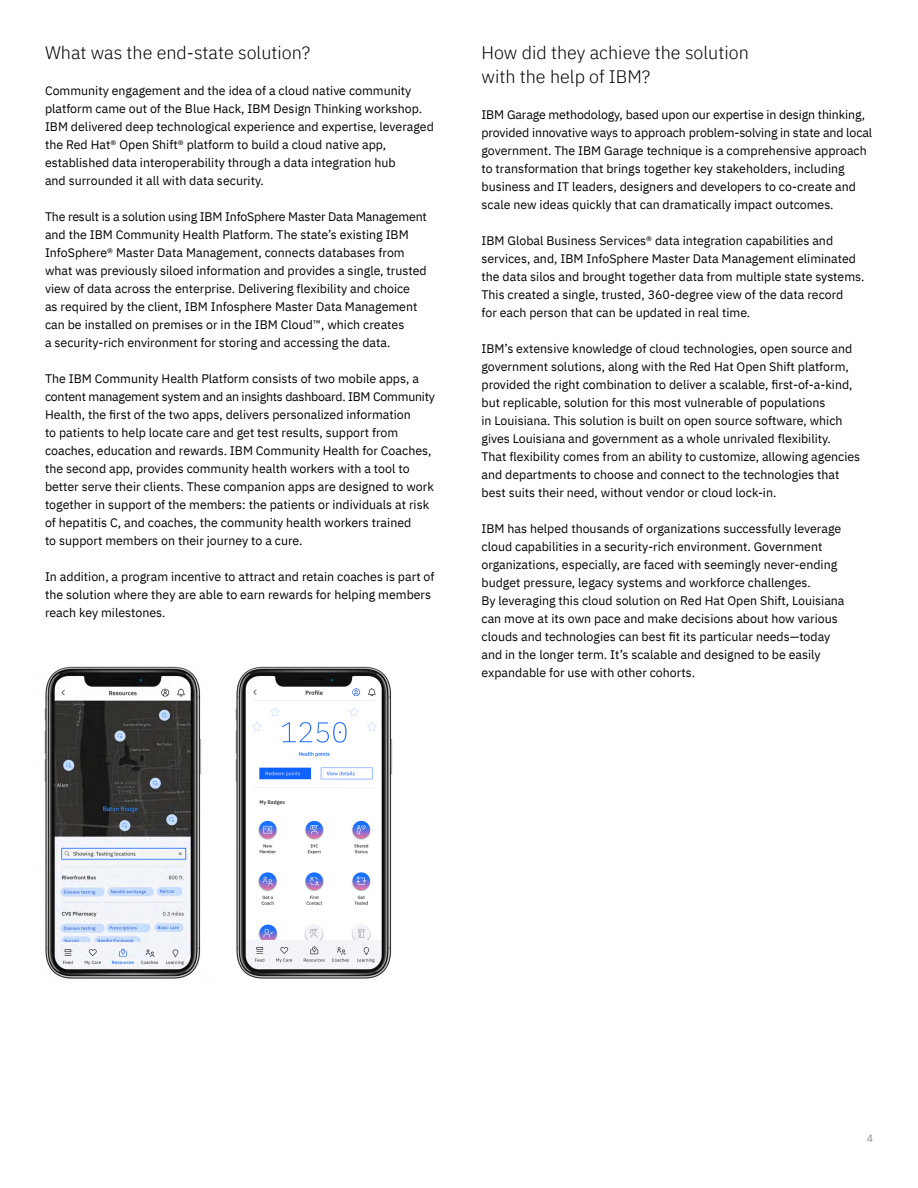
<style>
.page{position:relative;width:918px;height:1188px;background:#fff}
.page>*{position:absolute;margin:0;border:0;box-sizing:border-box;transform-origin:0 0}
.H1_Header{font:300 18px/24px "IBM Plex Sans";color:#000}
.Body_copy{font:12.3px/18px "IBM Plex Sans";color:#000}
.t1{font:10.5px "IBM Plex Sans";color:#8d8d8d}
</style>
<div class="page">
<img style="left:44px;top:666px;width:158px;height:313px">
<img style="left:235px;top:666px;width:158px;height:313px">
<p class="H1_Header" style="left:45px;top:39px;width:267px">What was the end-state solution?</p>
<p class="Body_copy" style="left:45px;top:81px;width:390px">Community engagement and the idea of a cloud native community platform came out of the Blue Hack, IBM Design Thinking workshop.<br>IBM delivered deep technological experience and expertise, leveraged the Red Hat® Open Shift® platform to build a cloud native app, established data interoperability through a data integration hub<br>and surrounded it all with data security.</p>
<p class="Body_copy" style="left:45px;top:207px;width:383px">The result is a solution using IBM InfoSphere Master Data Management and the IBM Community Health Platform. The state’s existing IBM InfoSphere® Master Data Management, connects databases from what was previously siloed information and provides a single, trusted view of data across the enterprise. Delivering flexibility and choice<br>as required by the client, IBM Infosphere Master Data Management can be installed on premises or in the IBM Cloud™, which creates<br>a security-rich environment for storing and accessing the data.</p>
<p class="Body_copy" style="left:45px;top:369px;width:392px">The IBM Community Health Platform consists of two mobile apps, a content management system and an insights dashboard. IBM Community Health, the first of the two apps, delivers personalized information<br>to patients to help locate care and get test results, support from coaches, education and rewards. IBM Community Health for Coaches, the second app, provides community health workers with a tool to better serve their clients. These companion apps are designed to work together in support of the members: the patients or individuals at risk of hepatitis C, and coaches, the community health workers trained<br>to support members on their journey to a cure.</p>
<p class="Body_copy" style="left:45px;top:567px;width:391px">In addition, a program incentive to attract and retain coaches is part of the solution where they are able to earn rewards for helping members reach key milestones.</p>
<p class="H1_Header" style="left:482px;top:39px;width:269px">How did they achieve the solution with the help of IBM?</p>
<p class="Body_copy" style="left:482px;top:105px;width:392px">IBM Garage methodology, based upon our expertise in design thinking, provided innovative ways to approach problem-solving in state and local government. The IBM Garage technique is a comprehensive approach to transformation that brings together key stakeholders, including business and IT leaders, designers and developers to co-create and scale new ideas quickly that can dramatically impact outcomes.</p>
<p class="Body_copy" style="left:482px;top:231px;width:385px">IBM Global Business Services® data integration capabilities and services, and, IBM InfoSphere Master Data Management eliminated the data silos and brought together data from multiple state systems.<br>This created a single, trusted, 360-degree view of the data record<br>for each person that can be updated in real time.</p>
<p class="Body_copy" style="left:482px;top:339px;width:380px">IBM’s extensive knowledge of cloud technologies, open source and government solutions, along with the Red Hat Open Shift platform, provided the right combination to deliver a scalable, first-of-a-kind, but replicable, solution for this most vulnerable of populations<br>in Louisiana. This solution is built on open source software, which gives Louisiana and government as a whole unrivaled flexibility.<br>That flexibility comes from an ability to customize, allowing agencies and departments to choose and connect to the technologies that best suits their need, without vendor or cloud lock-in.</p>
<p class="Body_copy" style="left:482px;top:519px;width:365px">IBM has helped thousands of organizations successfully leverage cloud capabilities in a security-rich environment. Government organizations, especially, are faced with seemingly never-ending budget pressure, legacy systems and workforce challenges.<br>By leveraging this cloud solution on Red Hat Open Shift, Louisiana can move at its own pace and make decisions about how various clouds and technologies can best fit its particular needs—today and in the longer term. It’s scalable and designed to be easily expandable for use with other cohorts.</p>
<p class="t1" style="left:867px;top:1130px;width:8px">4</p>
</div>
